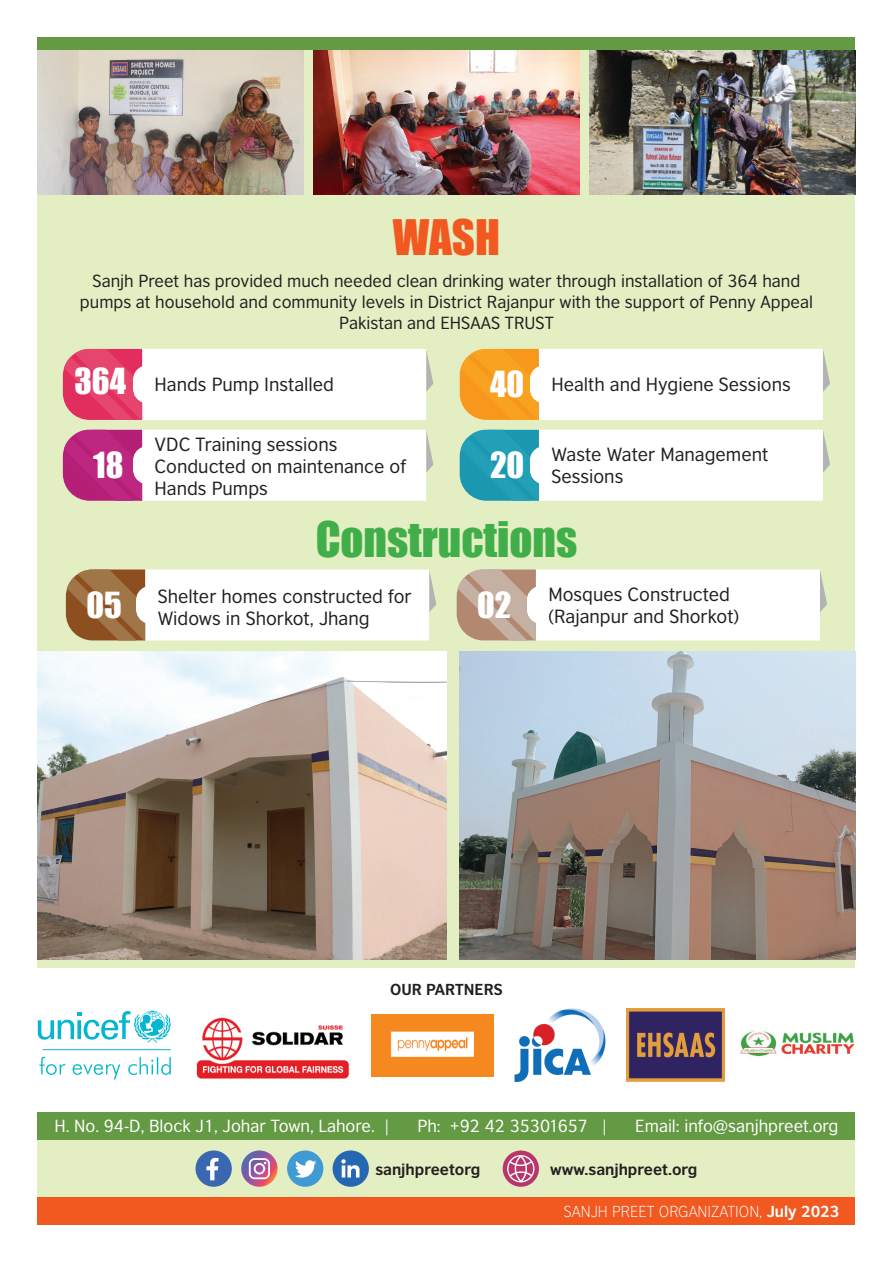
<style>
.page{position:relative;width:893px;height:1263px;background:#fff}
.page>*{position:absolute;margin:0;border:0;box-sizing:border-box;transform-origin:0 0}
.t1{font:45px "Impact";color:#40ae49}
.t2{font:45px "Impact";color:#f15921}
.t3{font:33px "Impact";color:#fff}
.t4{font:18px/21.6px "British Council Sans";color:#231f20}
.t5{font:16.5px/21px "British Council Sans";color:#231f20;text-align:center}
.t6{font:16.5px "British Council Sans";color:#fff}
.t7{font:700 15px "British Council Sans";color:#231f20}
.t8{font:300 15px "British Council Sans";color:#fff}
.s1{font-family:"Impact";font-size:33px;color:#fff}
.s2{font-weight:700}
</style>
<div class="page">
<div style="left:38px;top:50px;width:817px;height:918px;background:#e3eec3"></div>
<div style="left:38px;top:1132px;width:817px;height:70px;background:#e3eec3"></div>
<div style="left:38px;top:38px;width:817px;height:12px;background:#649a43"></div>
<img style="left:38px;top:652px;width:408px;height:307px">
<img style="left:459px;top:652px;width:396px;height:307px">
<img style="left:196px;top:1017px;width:154px;height:62px">
<img style="left:372px;top:1014px;width:121px;height:62px">
<img style="left:515px;top:1008px;width:90px;height:74px">
<img style="left:627px;top:1008px;width:97px;height:74px">
<img style="left:740px;top:1031px;width:115px;height:26px">
<svg style="left:39px;top:1057px;width:132px;height:22px"></svg>
<svg style="left:38px;top:1011px;width:133px;height:32px"></svg>
<hr style="left:43px;top:1049px;width:128px;height:1px;background:#03b6d1">
<svg style="left:503px;top:1150px;width:36px;height:37px"></svg>
<svg style="left:507px;top:1155px;width:28px;height:27px"></svg>
<svg style="left:196px;top:1150px;width:36px;height:37px"></svg>
<svg style="left:206px;top:1158px;width:12px;height:22px"></svg>
<svg style="left:241px;top:1150px;width:37px;height:37px"></svg>
<svg style="left:249px;top:1158px;width:21px;height:21px"></svg>
<div style="left:333px;top:1150px;width:36px;height:37px;background:#2567b3;border-radius:50%"></div>
<svg style="left:341px;top:1159px;width:18px;height:18px"></svg>
<div style="left:287px;top:1150px;width:36px;height:37px;background:#429ad4;border-radius:50%"></div>
<svg style="left:295px;top:1160px;width:21px;height:18px"></svg>
<div style="left:38px;top:1197px;width:817px;height:28px;background:#f15921"></div>
<div style="left:38px;top:1112px;width:817px;height:28px;background:#649a43"></div>
<img style="left:38px;top:50px;width:265px;height:144px">
<img style="left:314px;top:50px;width:265px;height:144px">
<img style="left:589px;top:50px;width:266px;height:144px">
<svg style="left:63px;top:349px;width:370px;height:71px"></svg>
<svg style="left:460px;top:349px;width:370px;height:71px"></svg>
<svg style="left:460px;top:430px;width:370px;height:71px"></svg>
<svg style="left:63px;top:430px;width:370px;height:71px"></svg>
<svg style="left:66px;top:569px;width:370px;height:71px"></svg>
<svg style="left:457px;top:569px;width:370px;height:71px"></svg>
<h1 class="t2" style="left:393px;top:202px;width:109px">WASH</h1>
<p class="t5" style="left:80px;top:270px;width:735px">Sanjh Preet has provided much needed clean drinking water through installation of 364 hand pumps at household and community levels in District Rajanpur with the support of Penny Appeal<br>Pakistan and EHSAAS TRUST</p>
<p class="t4" style="left:74px;top:373px;width:261px"><span class="s1">364</span> Hands Pump Installed</p>
<p class="t4" style="left:490px;top:373px;width:302px"><span class="s1">40</span> Health and Hygiene Sessions</p>
<h2 class="t3" style="left:93px;top:440px;width:32px">18</h2>
<p class="t4" style="left:155px;top:434px;width:253px">VDC Training sessions<br>Conducted on maintenance of<br>Hands Pumps</p>
<h2 class="t3" style="left:490px;top:440px;width:36px">20</h2>
<p class="t4" style="left:551px;top:443px;width:218px">Waste Water Management</p>
<p class="t4" style="left:551px;top:465px;width:73px">Sessions</p>
<h1 class="t1" style="left:316px;top:504px;width:263px">Constructions</h1>
<p class="t4" style="left:158px;top:585px;width:256px;text-indent:-71px"><span class="s1">05</span> Shelter homes constructed for<br>Widows in Shorkot, Jhang</p>
<h2 class="t3" style="left:477px;top:579px;width:36px">02</h2>
<p class="t4" style="left:548px;top:584px;width:192px">Mosques Constructed (Rajanpur and Shorkot)</p>
<p class="t7" style="left:390px;top:979px;width:114px">OUR PARTNERS</p>
<p class="t6" style="left:54px;top:1116px;width:337px">H. No. 94-D, Block J1, Johar Town, Lahore. |</p>
<p class="t6" style="left:417px;top:1116px;width:192px">Ph: +92 42 35301657 |</p>
<p class="t6" style="left:635px;top:1116px;width:205px">Email: info@sanjhpreet.org</p>
<p class="t7" style="left:375px;top:1160px;width:106px">sanjhpreetorg</p>
<p class="t7" style="left:550px;top:1160px;width:149px">www.sanjhpreet.org</p>
<p class="t8" style="left:564px;top:1203px;width:277px">SANJH PREET ORGANIZATION, <span class="s2">July 2023</span></p>
</div>
